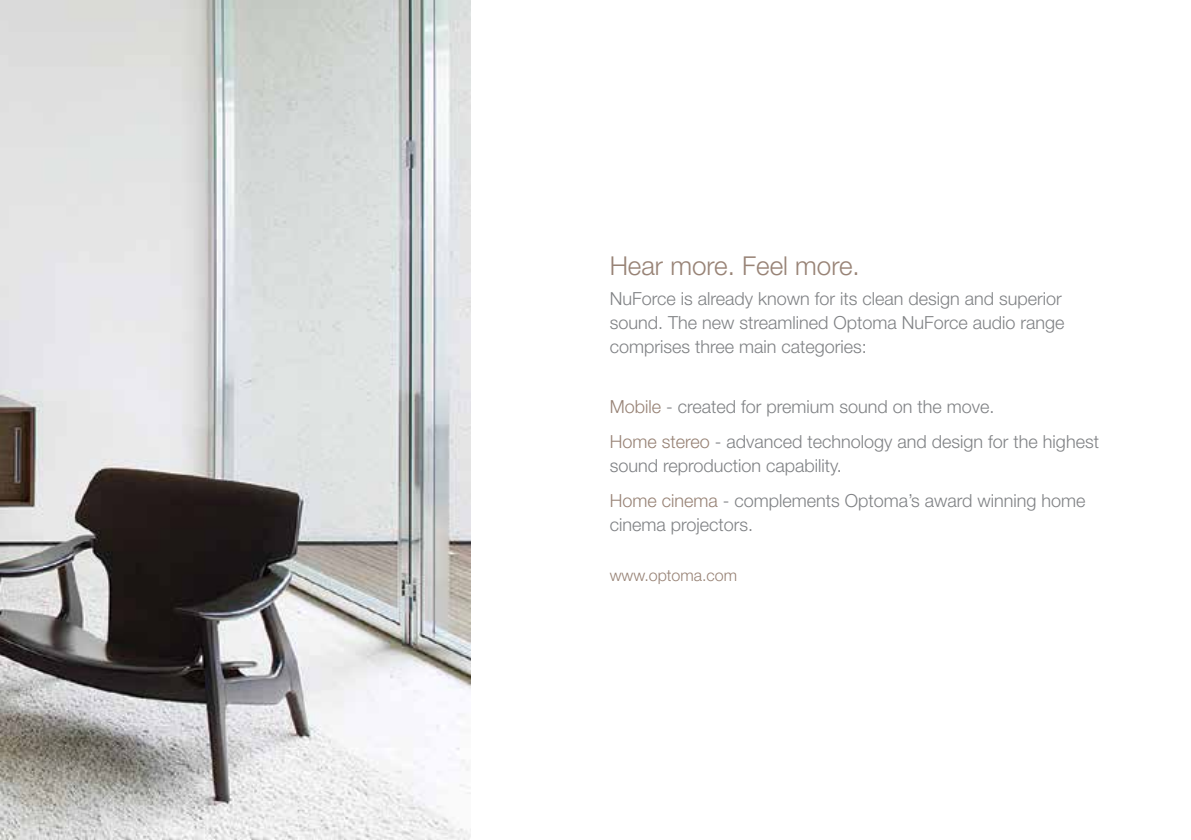
<style>
.page{position:relative;width:1191px;height:840px;background:#fff}
.page>*{position:absolute;margin:0;border:0;box-sizing:border-box;transform-origin:0 0}
.t1{font:300 26px "Helvetica Neue";color:#988376}
.t2{font:300 18px/24px "Helvetica Neue";color:#808285}
.t3{font:300 16px "Helvetica Neue";color:#988376}
.s1{color:#988376}
</style>
<div class="page">
<img style="left:0;top:0;width:471px;height:839px">
<h1 class="t1" style="left:609px;top:250px;width:252px">Hear more. Feel more.</h1>
<p class="t2" style="left:609px;top:286px;width:456px">NuForce is already known for its clean design and superior sound. The new streamlined Optoma NuForce audio range comprises three main categories:</p>
<p class="t2" style="left:609px;top:388px;width:491px;line-height:35.4px"><span class="s1">Mobile</span> - created for premium sound on the move.<br><span class="s1">Home stereo</span> - advanced technology and design for the highest</p>
<p class="t2" style="left:609px;top:447px;width:477px;line-height:35.4px">sound reproduction capability.<br><span class="s1">Home cinema</span> - complements Optoma’s award winning home</p>
<p class="t2" style="left:609px;top:512px;width:145px">cinema projectors.</p>
<p class="t3" style="left:609px;top:565px;width:129px">www.optoma.com</p>
</div>
